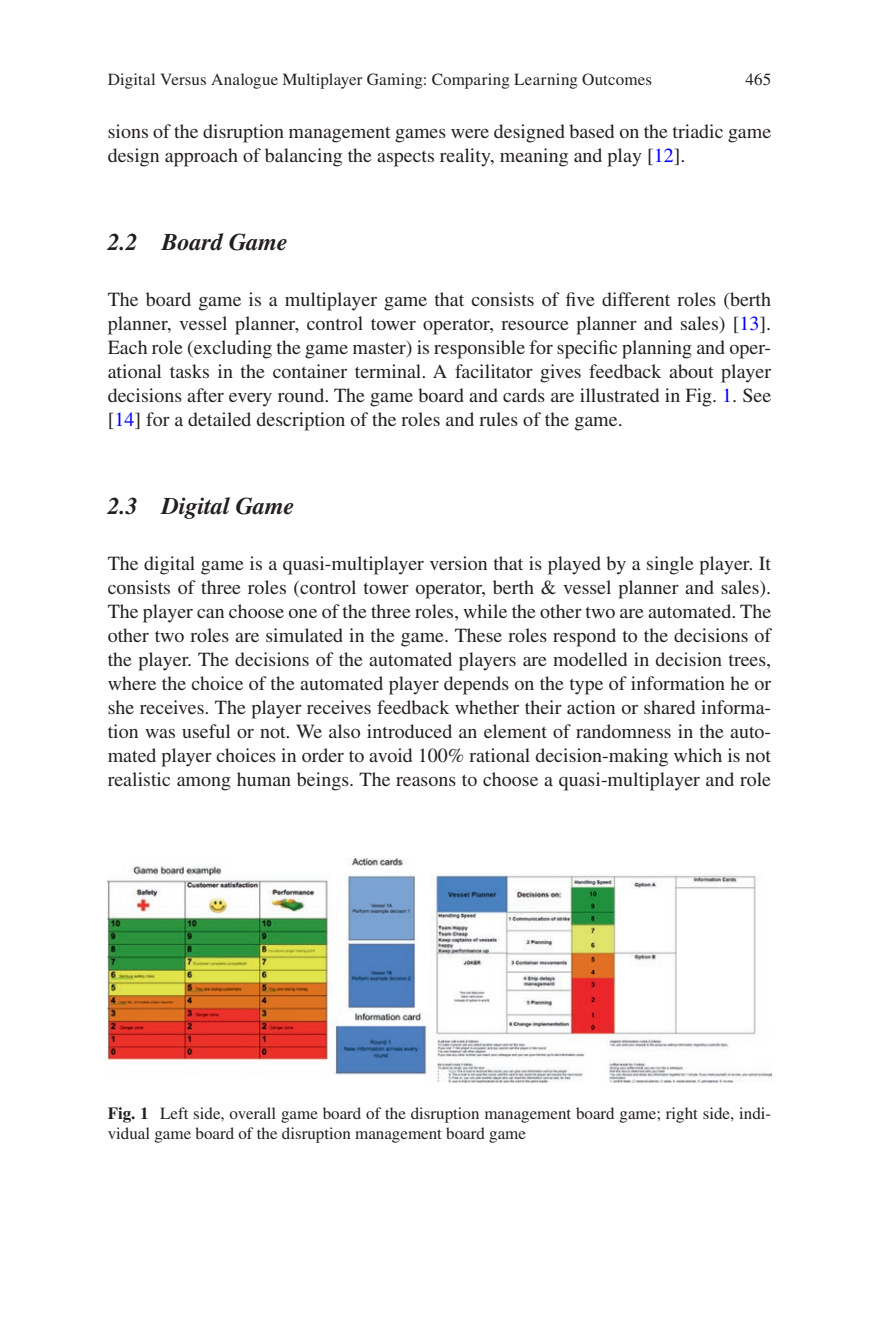
<style>
.page{position:relative;width:879px;height:1333px;background:#fff}
.page>*{position:absolute;margin:0;border:0;box-sizing:border-box;transform-origin:0 0}
.t1{font:italic 700 24px "Tyvpss Times LT Std";color:#231f20}
.t2{font:20px/24px "Rfqmdr Times LT Std";color:#231f20;text-align:justify}
.t3{font:17px/20px "Rfqmdr Times LT Std";color:#231f20}
.s1{color:#00f}
.s2{font-family:"Jvmykc Times LT Std";font-weight:700}
</style>
<div class="page">
<img style="left:108px;top:858px;width:663px;height:224px">
<p class="t3" style="left:745px;top:69px;width:27px">465</p>
<p class="t2" style="left:108px;top:119px;width:665px">sions of the disruption management games were designed based on the triadic game design approach of balancing the aspects reality, meaning and play [<span class="s1">12</span>].</p>
<p class="t3" style="left:108px;top:69px;width:546px">Digital Versus Analogue Multiplayer Gaming: Comparing Learning Outcomes</p>
<p class="t1" style="left:108px;top:228px;width:182px">2.2 Board Game</p>
<p class="t2" style="left:108px;top:287px;width:665px">The board game is a multiplayer game that consists of five different roles (berth planner, vessel planner, control tower operator, resource planner and sales) [<span class="s1">13</span>].<br>Each role (excluding the game master) is responsible for specific planning and oper&shy;ational tasks in the container terminal. A facilitator gives feedback about player decisions after every round. The game board and cards are illustrated in Fig. <span class="s1">1</span>. See [<span class="s1">14</span>] for a detailed description of the roles and rules of the game.</p>
<p class="t1" style="left:108px;top:492px;width:188px">2.3 Digital Game</p>
<p class="t2" style="left:108px;top:551px;width:665px">The digital game is a quasi-multiplayer version that is played by a single player. It consists of three roles (control tower operator, berth &amp; vessel planner and sales).<br>The player can choose one of the three roles, while the other two are automated. The other two roles are simulated in the game. These roles respond to the decisions of the player. The decisions of the automated players are modelled in decision trees, where the choice of the automated player depends on the type of information he or she receives. The player receives feedback whether their action or shared informa&shy;tion was useful or not. We also introduced an element of randomness in the auto&shy;mated player choices in order to avoid 100% rational decision-making which is not realistic among human beings. The reasons to choose a quasi-multiplayer and role</p>
<p class="t3" style="left:108px;top:1103px;width:665px"><span class="s2">Fig. 1</span> Left side, overall game board of the disruption management board game; right side, indi&shy;vidual game board of the disruption management board game</p>
</div>
